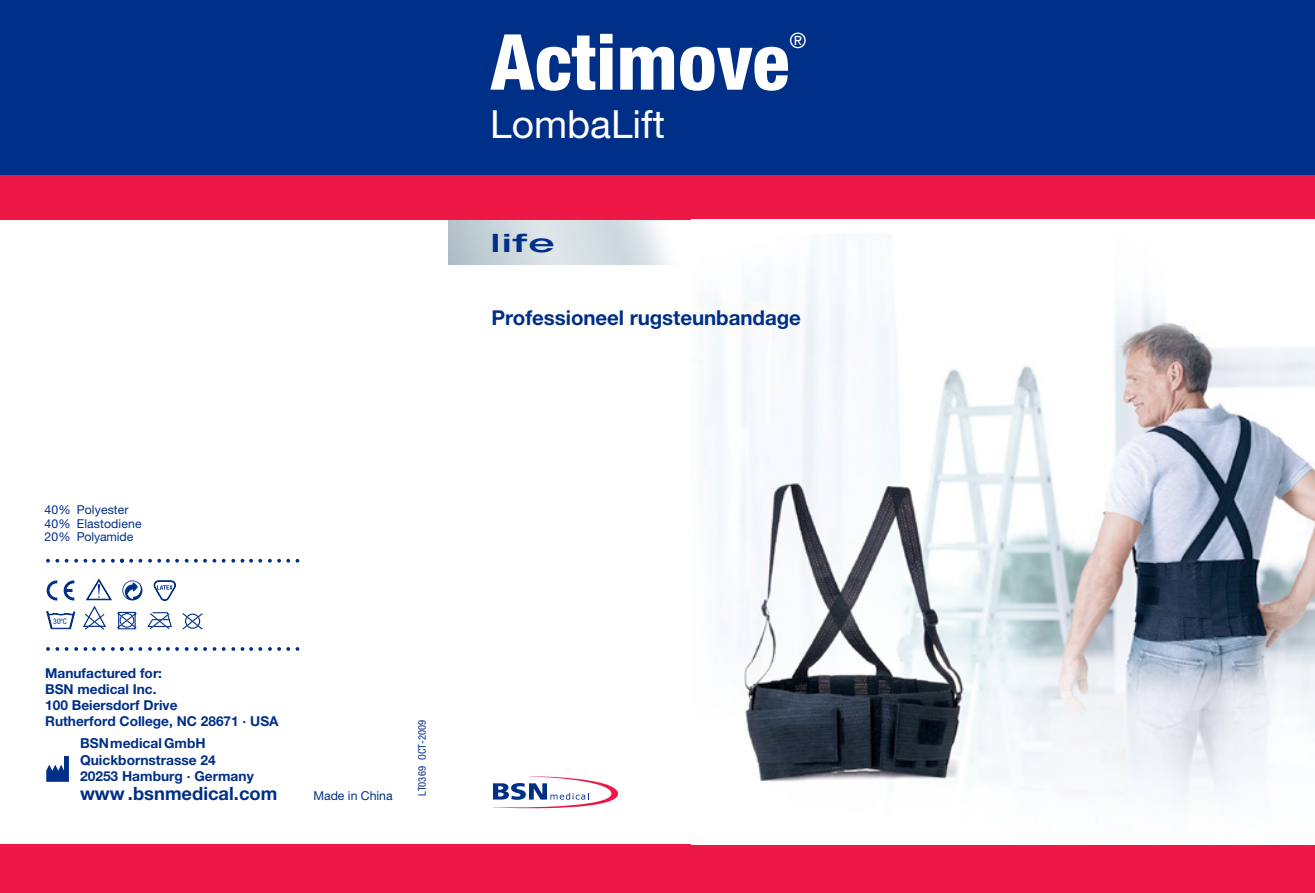
<style>
.page{position:relative;width:1315px;height:893px;background:#fff}
.page>*{position:absolute;margin:0;border:0;box-sizing:border-box;transform-origin:0 0}
.t1{font:800 condensed 77.35px "Helvetica Neue";color:#fff}
.t2{font:38.85px "Helvetica Neue";color:#fff}
.t3{font:500 expanded 25.03px "Helvetica Neue";color:#002f87;scale:1.47 1}
.t4{font:condensed 21.18px "Helvetica Neue";color:#fff}
.t5{font:700 20.47px "Helvetica Neue";letter-spacing:-.005em;color:#002f87}
.t6{font:700 18.38px "Helvetica Neue";color:#002f87}
.t7{font:700 13.83px/16.4px "Helvetica Neue";color:#002f87}
.t8{font:700 13.65px/15.9px "Helvetica Neue";color:#002f87}
.t9{font:12.25px/13.8px "Helvetica Neue";letter-spacing:.01em;color:#002f87}
.t10{font:condensed 10.5px "Helvetica Neue";color:#002f87}
.t11{font:condensed 7.7px "Helvetica Neue";color:#002f87}
</style>
<div class="page">
<div style="left:0;top:0;width:1315px;height:175px;background:#002f87"></div>
<svg style="left:493px;top:776px;width:125px;height:32px"></svg>
<div style="left:0;top:845px;width:1315px;height:48px;background:#ed1846"></div>
<svg style="left:46px;top:611px;width:29px;height:18px"></svg>
<svg style="left:47px;top:580px;width:10px;height:20px"></svg>
<svg style="left:64px;top:580px;width:10px;height:20px"></svg>
<svg style="left:46px;top:647px;width:13px;height:4px"></svg>
<svg style="left:65px;top:647px;width:3px;height:4px"></svg>
<svg style="left:74px;top:647px;width:31px;height:4px"></svg>
<svg style="left:111px;top:647px;width:31px;height:4px"></svg>
<svg style="left:148px;top:647px;width:31px;height:4px"></svg>
<svg style="left:46px;top:559px;width:13px;height:4px"></svg>
<svg style="left:65px;top:559px;width:3px;height:4px"></svg>
<svg style="left:74px;top:559px;width:31px;height:4px"></svg>
<svg style="left:148px;top:559px;width:31px;height:4px"></svg>
<svg style="left:185px;top:559px;width:31px;height:4px"></svg>
<svg style="left:222px;top:559px;width:3px;height:4px"></svg>
<svg style="left:231px;top:559px;width:31px;height:4px"></svg>
<svg style="left:268px;top:559px;width:31px;height:4px"></svg>
<svg style="left:185px;top:647px;width:22px;height:4px"></svg>
<svg style="left:213px;top:647px;width:3px;height:4px"></svg>
<svg style="left:222px;top:647px;width:13px;height:4px"></svg>
<svg style="left:241px;top:647px;width:21px;height:4px"></svg>
<svg style="left:268px;top:647px;width:31px;height:4px"></svg>
<svg style="left:83px;top:578px;width:120px;height:52px"></svg>
<svg style="left:46px;top:756px;width:23px;height:26px"></svg>
<svg style="left:111px;top:559px;width:31px;height:4px"></svg>
<div style="left:0;top:175px;width:1315px;height:45px;background:#ed1846"></div>
<img style="left:701px;top:235px;width:614px;height:563px">
<h1 class="t1" style="left:490px;top:14px;width:301px">Actimove</h1>
<h3 class="t4" style="left:789px;top:28px;width:19px">®</h3>
<h2 class="t2" style="left:490px;top:101px;width:176px">LombaLift</h2>
<h3 class="t3" style="left:491px;top:227px;width:45px">life</h3>
<h3 class="t5" style="left:491px;top:305px;width:311px">Professioneel rugsteunbandage</h3>
<p class="t9" style="left:45px;top:502px;width:99px">40% Polyester<br>40% Elastodiene<br>20% Polyamide</p>
<p class="t11" style="left:53px;top:617px;width:15px">30<sup>o</sup>C</p>
<p class="t8" style="left:45px;top:665px;width:235px">Manufactured for:<br>BSN medical Inc.<br>100 Beiersdorf Drive<br>Rutherford College, NC 28671 · USA</p>
<p class="t7" style="left:80px;top:735px;width:175px">BSN medical GmbH<br>Quickbornstrasse 24<br>20253 Hamburg · Germany</p>
<h3 class="t6" style="left:80px;top:782px;width:199px">www .bsnmedical.com</h3>
<p class="t9" style="left:313px;top:788px;width:81px">Made in China</p>
<p class="t10" style="left:416px;top:796px;width:78px;rotate:-90deg">LT0369 OCT-2009</p>
</div>
